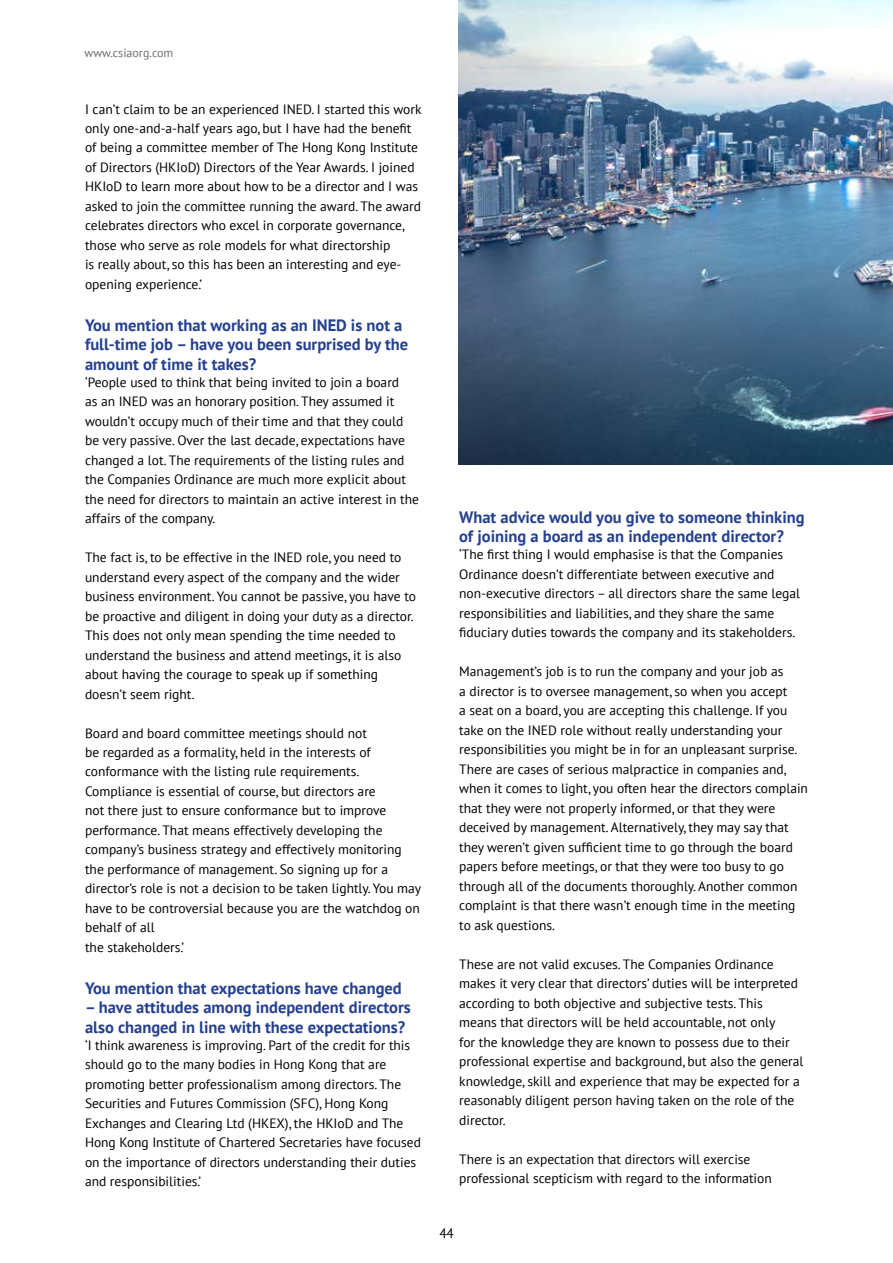
<style>
.page{position:relative;width:893px;height:1263px;background:#fff}
.page>*{position:absolute;margin:0;border:0;box-sizing:border-box;transform-origin:0 0}
.t1{font:700 16.5px/19.5px "PT Sans";color:#25408f}
.t2{font:13.5px/19.5px "PT Sans";color:#000}
.t3{font:12px "PT Sans";color:#6d6e71}
</style>
<div class="page">
<img style="left:458px;top:0;width:435px;height:465px">
<p class="t3" style="left:85px;top:46px;width:90px">www.csiaorg.com</p>
<p class="t2" style="left:85px;top:99px;width:338px">I can’t claim to be an experienced INED. I started this work only one-and-a-half years ago, but I have had the benefit of being a committee member of The Hong Kong Institute of Directors (HKIoD) Directors of the Year Awards. I joined HKIoD to learn more about how to be a director and I was asked to join the committee running the award. The award celebrates directors who excel in corporate governance, those who serve as role models for what directorship<br>is really about, so this has been an interesting and eye&shy;opening experience.’</p>
<p class="t1" style="left:85px;top:315px;width:325px">You mention that working as an INED is not a full-time job – have you been surprised by the amount of time it takes?</p>
<p class="t2" style="left:85px;top:372px;width:335px">‘People used to think that being invited to join a board<br>as an INED was an honorary position. They assumed it wouldn’t occupy much of their time and that they could be very passive. Over the last decade, expectations have changed a lot. The requirements of the listing rules and the Companies Ordinance are much more explicit about the need for directors to maintain an active interest in the affairs of the company.</p>
<p class="t2" style="left:85px;top:547px;width:332px">The fact is, to be effective in the INED role, you need to understand every aspect of the company and the wider business environment. You cannot be passive, you have to be proactive and diligent in doing your duty as a director.<br>This does not only mean spending the time needed to understand the business and attend meetings, it is also about having the courage to speak up if something doesn’t seem right.</p>
<p class="t2" style="left:85px;top:723px;width:338px">Board and board committee meetings should not<br>be regarded as a formality, held in the interests of conformance with the listing rule requirements.<br>Compliance is essential of course, but directors are<br>not there just to ensure conformance but to improve performance. That means effectively developing the company’s business strategy and effectively monitoring the performance of management. So signing up for a director’s role is not a decision to be taken lightly. You may have to be controversial because you are the watchdog on behalf of all<br>the stakeholders.’</p>
<p class="t1" style="left:85px;top:978px;width:318px">You mention that expectations have changed</p>
<p class="t1" style="left:85px;top:997px;width:327px">– have attitudes among independent directors also changed in line with these expectations?</p>
<p class="t2" style="left:85px;top:1035px;width:337px">‘I think awareness is improving. Part of the credit for this should go to the many bodies in Hong Kong that are promoting better professionalism among directors. The Securities and Futures Commission (SFC), Hong Kong Exchanges and Clearing Ltd (HKEX), the HKIoD and The Hong Kong Institute of Chartered Secretaries have focused on the importance of directors understanding their duties and responsibilities.’</p>
<p class="t1" style="left:459px;top:507px;width:347px">What advice would you give to someone thinking of joining a board as an independent director?</p>
<p class="t2" style="left:459px;top:544px;width:342px">‘The first thing I would emphasise is that the Companies Ordinance doesn’t differentiate between executive and non-executive directors – all directors share the same legal responsibilities and liabilities, and they share the same fiduciary duties towards the company and its stakeholders.</p>
<p class="t2" style="left:459px;top:661px;width:350px">Management’s job is to run the company and your job as<br>a director is to oversee management, so when you accept<br>a seat on a board, you are accepting this challenge. If you take on the INED role without really understanding your responsibilities you might be in for an unpleasant surprise.<br>There are cases of serious malpractice in companies and, when it comes to light, you often hear the directors complain that they were not properly informed, or that they were deceived by management. Alternatively, they may say that they weren’t given sufficient time to go through the board papers before meetings, or that they were too busy to go through all of the documents thoroughly. Another common complaint is that there wasn’t enough time in the meeting to ask questions.</p>
<p class="t2" style="left:459px;top:954px;width:346px">These are not valid excuses. The Companies Ordinance makes it very clear that directors’ duties will be interpreted according to both objective and subjective tests. This means that directors will be held accountable, not only<br>for the knowledge they are known to possess due to their professional expertise and background, but also the general knowledge, skill and experience that may be expected for a reasonably diligent person having taken on the role of the director.</p>
<p class="t2" style="left:459px;top:1149px;width:314px">There is an expectation that directors will exercise professional scepticism with regard to the information</p>
<p class="t2" style="left:440px;top:1223px;width:16px">44</p>
</div>
